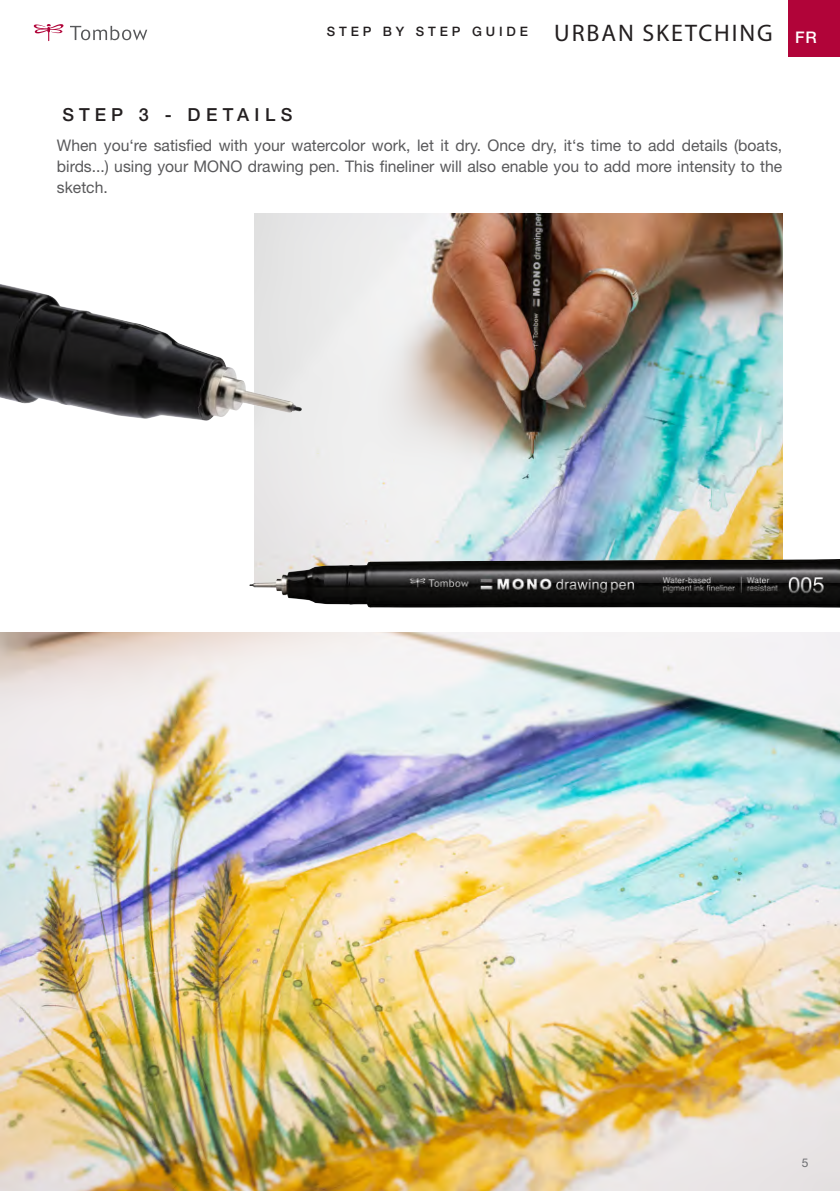
<style>
.page{position:relative;width:840px;height:1191px;background:#fff}
.page>*{position:absolute;margin:0;border:0;box-sizing:border-box;transform-origin:0 0}
.t1{font:24px "Myriad Pro";letter-spacing:.08em;color:#231f20}
.t2{font:500 18px "Helvetica Neue LT Pro";letter-spacing:.3em;color:#242021}
.t3{font:16px "Helvetica Neue LT Pro";color:#59595b}
.t4{font:500 16px "Helvetica Neue LT Pro";color:#fff}
.t5{font:500 13px "Helvetica Neue LT Pro";letter-spacing:.3em;color:#231f20}
.t6{font:12px "Helvetica Neue LT Pro";color:#6c6d70}
</style>
<div class="page">
<img style="left:0;top:632px;width:839px;height:559px">
<div style="left:788px;top:0;width:51px;height:57px;background:#b10439"></div>
<svg style="left:70px;top:26px;width:77px;height:14px"></svg>
<svg style="left:34px;top:24px;width:29px;height:17px"></svg>
<img style="left:254px;top:214px;width:527px;height:345px">
<img style="left:249px;top:559px;width:590px;height:48px">
<img style="left:0;top:284px;width:302px;height:137px">
<p class="t2" style="left:62px;top:103px;width:231px">S T E P 3 - DETAILS</p>
<p class="t5" style="left:326px;top:23px;width:203px">STEP BY STEP GUIDE</p>
<p class="t1" style="left:554px;top:18px;width:220px">URBAN SKETCHING</p>
<p class="t4" style="left:794px;top:27px;width:23px">FR</p>
<p class="t3" style="left:57px;top:136px;width:726px">When you‘re satisfied with your watercolor work, let it dry. Once dry, it‘s time to add details (boats,</p>
<p class="t3" style="left:57px;top:157px;width:726px">birds...) using your MONO drawing pen. This fineliner will also enable you to add more intensity to the</p>
<p class="t3" style="left:57px;top:178px;width:52px">sketch.</p>
<p class="t6" style="left:801px;top:1155px;width:8px">5</p>
</div>
